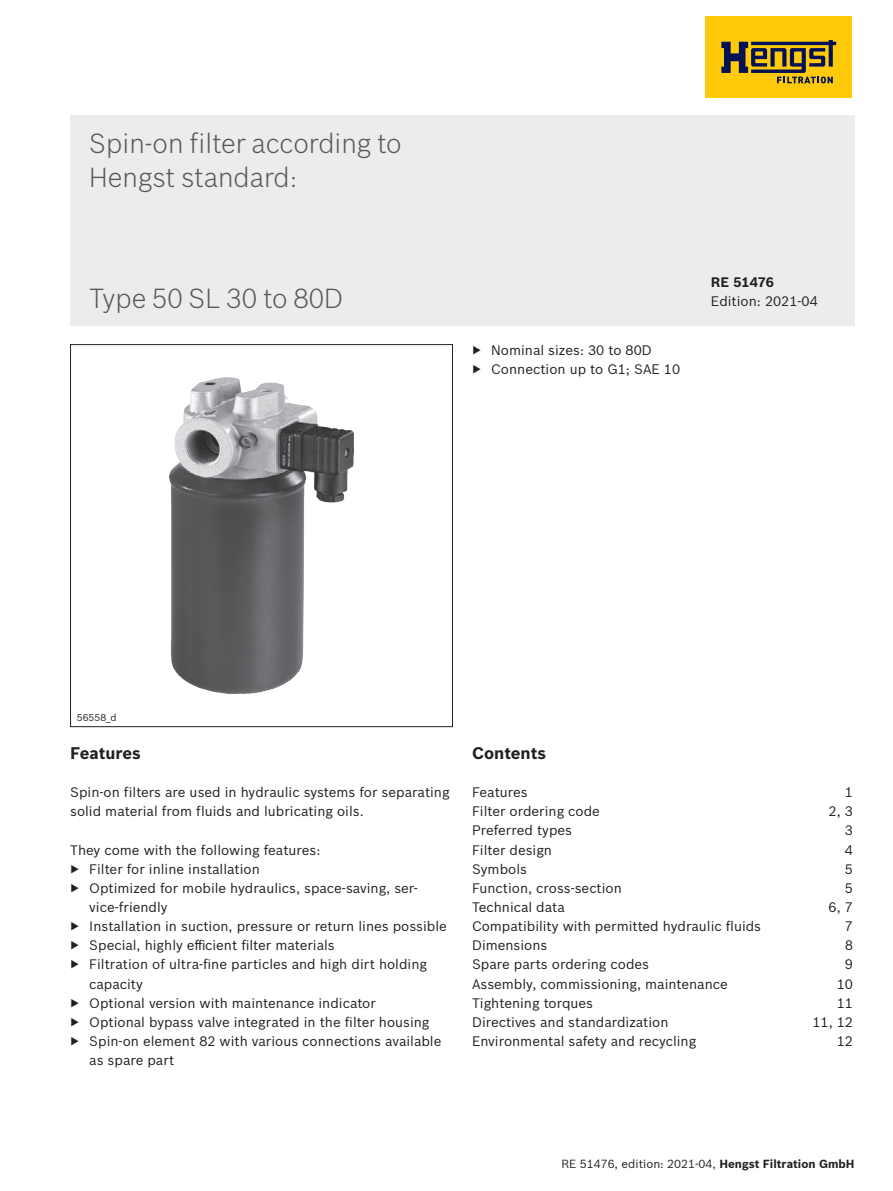
<style>
.page{position:relative;width:893px;height:1191px;background:#fff}
.page>*{position:absolute;margin:0;border:0;box-sizing:border-box;transform-origin:0 0}
.Titel{font:300 27px/33.5px "Bosch Sans";color:#57585a}
.Kopfzeile{font:700 16.5px "Bosch Sans";color:#231f20}
.Fließtext{font:13.5px/19.2px "Bosch Sans";color:#231f20}
.Fließtext_bold{font:700 13.5px "Bosch Sans";color:#231f20}
.Fließtext-2{font:13.5px "Bosch Sans";color:#231f20;scale:.96 1}
.t1{font:11.55px "Bosch Sans";color:#231f20}
.Copyright{font:9.75px "Bosch Sans";color:#231f20}
.s1{font-weight:700}
</style>
<div class="page">
<div style="left:70px;top:115px;width:785px;height:210px;background:#ececee"></div>
<img style="left:169px;top:377px;width:185px;height:317px">
<div style="left:70px;top:344px;width:383px;height:383px;border:1px solid #231f20"></div>
<div style="left:705px;top:17px;width:147px;height:81px;background:#feca0a"></div>
<svg style="left:721px;top:40px;width:115px;height:43px"></svg>
<p class="Titel" style="left:89px;top:125px;width:314px">Spin-on filter according to<br>Hengst standard:</p>
<p class="Titel" style="left:89px;top:279px;width:255px">Type 50 SL 30 to 80D</p>
<p class="Fließtext" style="left:472px;top:339px;width:181px">▶ Nominal sizes: 30 to 80D</p>
<p class="Fließtext" style="left:472px;top:358px;width:210px">▶ Connection up to G1; SAE 10</p>
<p class="Fließtext_bold" style="left:711px;top:272px;width:65px">RE 51476</p>
<p class="Fließtext" style="left:711px;top:291px;width:108px">Edition: 2021-04</p>
<p class="Copyright" style="left:77px;top:710px;width:41px">56558_d</p>
<p class="Kopfzeile" style="left:70px;top:740px;width:72px">Features</p>
<p class="Fließtext" style="left:70px;top:782px;width:381px">Spin-on filters are used in hydraulic systems for separating solid material from fluids and lubricating oils.</p>
<p class="Fließtext" style="left:70px;top:839px;width:252px">They come with the following features:</p>
<p class="Fließtext" style="left:70px;top:858px;width:191px">▶ Filter for inline installation</p>
<p class="Fließtext" style="left:89px;top:877px;width:330px;text-indent:-19px">▶ Optimized for mobile hydraulics, space-saving, ser&shy;vice-friendly</p>
<p class="Fließtext" style="left:70px;top:915px;width:378px">▶ Installation in suction, pressure or return lines possible</p>
<p class="Fließtext" style="left:70px;top:935px;width:266px">▶ Special, highly efficient filter materials</p>
<p class="Fließtext" style="left:89px;top:954px;width:339px;text-indent:-19px">▶ Filtration of ultra-fine particles and high dirt holding capacity</p>
<p class="Fließtext" style="left:70px;top:992px;width:307px">▶ Optional version with maintenance indicator</p>
<p class="Fließtext" style="left:70px;top:1011px;width:361px">▶ Optional bypass valve integrated in the filter housing</p>
<p class="Fließtext" style="left:89px;top:1030px;width:354px;text-indent:-19px">▶ Spin-on element 82 with various connections available as spare part</p>
<p class="Kopfzeile" style="left:472px;top:740px;width:76px">Contents</p>
<p class="Fließtext" style="left:472px;top:782px;width:57px">Features</p>
<p class="Fließtext" style="left:845px;top:782px;width:10px">1</p>
<p class="Fließtext" style="left:472px;top:801px;width:129px">Filter ordering code</p>
<p class="Fließtext" style="left:829px;top:801px;width:26px">2, 3</p>
<p class="Fließtext" style="left:472px;top:820px;width:102px">Preferred types</p>
<p class="Fließtext" style="left:845px;top:820px;width:10px">3</p>
<p class="Fließtext" style="left:472px;top:839px;width:82px">Filter design</p>
<p class="Fließtext" style="left:845px;top:839px;width:10px">4</p>
<p class="Fließtext" style="left:472px;top:858px;width:57px">Symbols</p>
<p class="Fließtext" style="left:845px;top:858px;width:10px">5</p>
<p class="Fließtext" style="left:472px;top:877px;width:151px">Function, cross-section</p>
<p class="Fließtext" style="left:845px;top:877px;width:10px">5</p>
<p class="Fließtext" style="left:472px;top:896px;width:94px">Technical data</p>
<p class="Fließtext" style="left:829px;top:896px;width:26px">6, 7</p>
<p class="Fließtext" style="left:472px;top:915px;width:291px">Compatibility with permitted hydraulic fluids</p>
<p class="Fließtext" style="left:845px;top:915px;width:10px">7</p>
<p class="Fließtext" style="left:472px;top:935px;width:77px">Dimensions</p>
<p class="Fließtext-2" style="left:845px;top:935px;width:10px">8</p>
<p class="Fließtext" style="left:472px;top:954px;width:179px">Spare parts ordering codes</p>
<p class="Fließtext" style="left:845px;top:954px;width:10px">9</p>
<p class="Fließtext" style="left:472px;top:973px;width:257px">Assembly, commissioning, maintenance</p>
<p class="Fließtext" style="left:837px;top:973px;width:18px">10</p>
<p class="Fließtext" style="left:472px;top:992px;width:123px">Tightening torques</p>
<p class="Fließtext" style="left:837px;top:992px;width:18px">11</p>
<p class="Fließtext" style="left:472px;top:1011px;width:198px">Directives and standardization</p>
<p class="Fließtext" style="left:812px;top:1011px;width:42px">11, 12</p>
<p class="Fließtext" style="left:472px;top:1030px;width:226px">Environmental safety and recycling</p>
<p class="Fließtext" style="left:837px;top:1030px;width:18px">12</p>
<p class="t1" style="left:561px;top:1154px;width:295px">RE 51476, edition: 2021-04, <span class="s1">Hengst Filtration GmbH</span></p>
</div>
